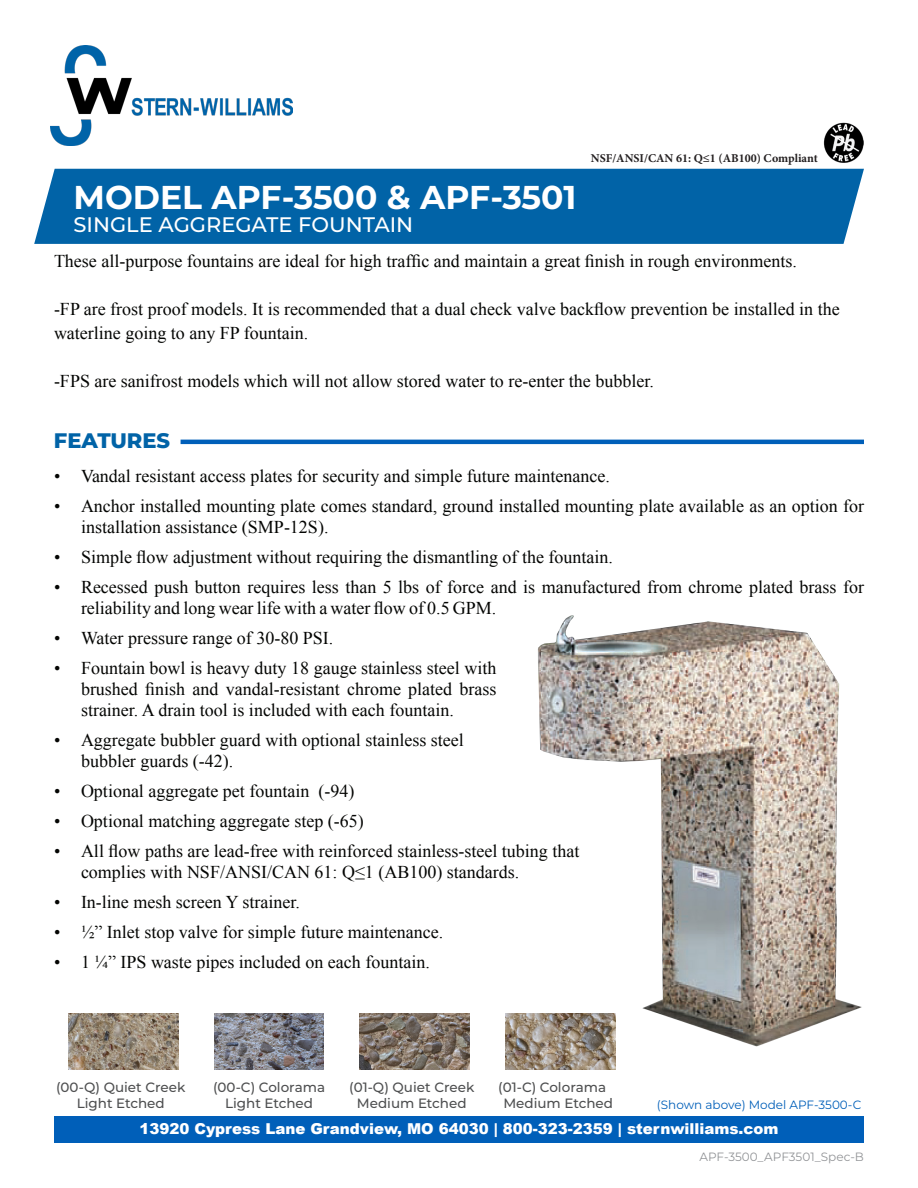
<style>
.page{position:relative;width:918px;height:1188px;background:#fff}
.page>*{position:absolute;margin:0;border:0;box-sizing:border-box;transform-origin:0 0}
.t1{font:700 33px "Montserrat";color:#fff}
.t2{font:100 21px "Montserrat";color:#fff}
.t3{font:800 21px "Montserrat";color:#0163a7}
.t4{font:18px/21px "Times New Roman";color:#040503}
.t5{font:900 15px "Arial";color:#fff}
.t6{font:500 13.5px/16.2px "Montserrat";color:#4e4f50;text-align:center}
.t7{font:700 12px "Minion Pro";color:#231f20}
.t8{font:12px "Montserrat";color:#005fb9}
.t9{font:12px "Montserrat";color:#939598}
</style>
<div class="page">
<div style="left:54px;top:1116px;width:810px;height:27px;background:#005fb9"></div>
<img style="left:50px;top:45px;width:243px;height:100px">
<div style="left:34px;top:169px;width:830px;height:75px;background:#0163a7"></div>
<hr style="left:181px;top:440px;width:683px;height:4px;background:#005fb9">
<img style="left:537px;top:615px;width:325px;height:444px">
<img style="left:214px;top:1013px;width:110px;height:56px">
<img style="left:360px;top:1013px;width:110px;height:56px">
<img style="left:69px;top:1013px;width:109px;height:56px">
<img style="left:505px;top:1013px;width:110px;height:56px">
<img style="left:823px;top:122px;width:41px;height:40px">
<h1 class="t1" style="left:74px;top:175px;width:504px">MODEL APF-3500 &amp; APF-3501</h1>
<p class="t2" style="left:74px;top:211px;width:341px">SINGLE AGGREGATE FOUNTAIN</p>
<p class="t7" style="left:591px;top:150px;width:229px">NSF/ANSI/CAN 61: Q≤1 (AB100) Compliant</p>
<p class="t4" style="left:54px;top:250px;width:744px">These all-purpose fountains are ideal for high traffic and maintain a great finish in rough environments.</p>
<p class="t4" style="left:54px;top:297px;width:787px;line-height:24px">-FP are frost proof models. It is recommended that a dual check valve backflow prevention be installed in the waterline going to any FP fountain.</p>
<p class="t4" style="left:54px;top:370px;width:601px">-FPS are sanifrost models which will not allow stored water to re-enter the bubbler.</p>
<p class="t3" style="left:54px;top:426px;width:118px">FEATURES</p>
<p class="t4" style="left:54px;top:465px;width:557px">• Vandal resistant access plates for security and simple future maintenance.</p>
<p class="t4" style="left:81px;top:495px;width:785px;text-indent:-27px">• Anchor installed mounting plate comes standard, ground installed mounting plate available as an option for installation assistance (SMP-12S).</p>
<p class="t4" style="left:54px;top:546px;width:561px">• Simple flow adjustment without requiring the dismantling of the fountain.</p>
<p class="t4" style="left:81px;top:577px;width:785px;text-indent:-27px">• Recessed push button requires less than 5 lbs of force and is manufactured from chrome plated brass for reliability and long wear life with a water flow of 0.5 GPM.</p>
<p class="t4" style="left:54px;top:628px;width:281px">• Water pressure range of 30-80 PSI.</p>
<p class="t4" style="left:81px;top:658px;width:417px;text-align:justify;text-indent:-27px">• Fountain bowl is heavy duty 18 gauge stainless steel with brushed finish and vandal-resistant chrome plated brass strainer. A drain tool is included with each fountain.</p>
<p class="t4" style="left:81px;top:730px;width:384px;text-indent:-27px">• Aggregate bubbler guard with optional stainless steel bubbler guards (-42).</p>
<p class="t4" style="left:54px;top:781px;width:302px">• Optional aggregate pet fountain (-94)</p>
<p class="t4" style="left:54px;top:811px;width:311px">• Optional matching aggregate step (-65)</p>
<p class="t4" style="left:81px;top:841px;width:500px;text-indent:-27px">• All flow paths are lead-free with reinforced stainless-steel tubing that complies with NSF/ANSI/CAN 61: Q≤1 (AB100) standards.</p>
<p class="t4" style="left:54px;top:892px;width:248px">• In-line mesh screen Y strainer.</p>
<p class="t4" style="left:54px;top:922px;width:391px">• ½” Inlet stop valve for simple future maintenance.</p>
<p class="t4" style="left:54px;top:952px;width:377px">• 1 ¼” IPS waste pipes included on each fountain.</p>
<p class="t6" style="left:56px;top:1078px;width:131px">(00-Q) Quiet Creek<br>Light Etched</p>
<p class="t6" style="left:349px;top:1078px;width:127px">(01-Q) Quiet Creek<br>Medium Etched</p>
<p class="t6" style="left:498px;top:1078px;width:116px">(01-C) Colorama<br>Medium Etched</p>
<p class="t6" style="left:213px;top:1078px;width:114px">(00-C) Colorama<br>Light Etched</p>
<p class="t8" style="left:657px;top:1097px;width:206px">(Shown above) Model APF-3500-C</p>
<p class="t5" style="left:139px;top:1118px;width:641px">13920 Cypress Lane Grandview, MO 64030 | 800-323-2359 | sternwilliams.com</p>
<p class="t9" style="left:699px;top:1149px;width:166px">APF-3500_APF3501_Spec-B</p>
</div>
